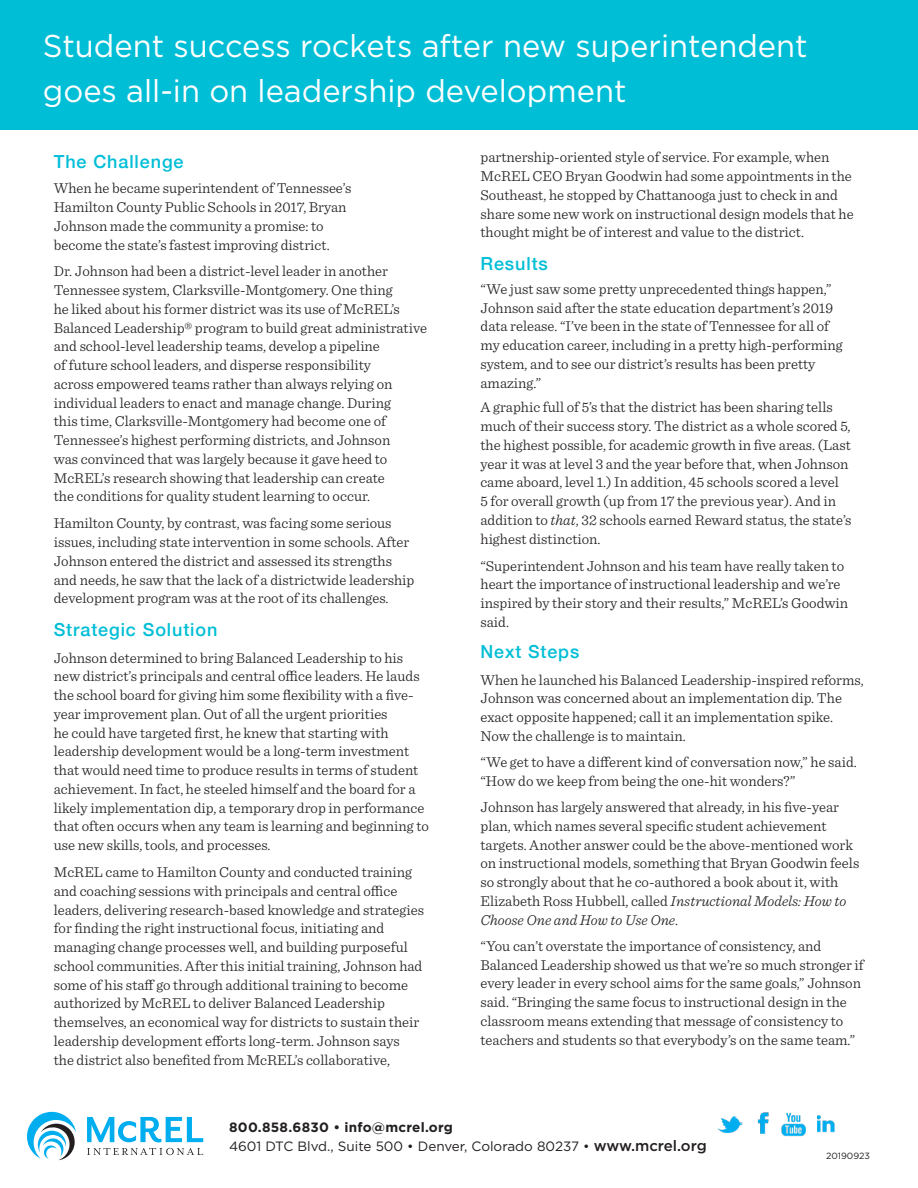
<style>
.page{position:relative;width:918px;height:1188px;background:#fff}
.page>*{position:absolute;margin:0;border:0;box-sizing:border-box;transform-origin:0 0}
.t1{font:31.5px/45px "Gotham";color:#fff}
.t2{font:500 18px "Helvetica Neue";letter-spacing:.05em;color:#00bed6}
.t3{font:300 15px/18.8px "Sentinel";color:#231f20}
.t4{font:13.5px/19.5px "Gotham";color:#231f20}
.t5{font:9px "Gotham";color:#231f20}
.s1{font-style:italic}
.s2{font-weight:700}
.s3{font-weight:500;font-size:15px}
</style>
<div class="page">
<div style="left:0;top:0;width:918px;height:130px;background:#00bed6"></div>
<svg style="left:27px;top:1112px;width:49px;height:48px"></svg>
<svg style="left:87px;top:1117px;width:116px;height:25px"></svg>
<svg style="left:87px;top:1148px;width:116px;height:7px"></svg>
<img style="left:782px;top:1112px;width:24px;height:25px">
<img style="left:718px;top:1116px;width:24px;height:17px">
<img style="left:817px;top:1115px;width:18px;height:18px">
<img style="left:757px;top:1112px;width:11px;height:22px">
<h1 class="t1" style="left:43px;top:22px;width:766px">Student success rockets after new superintendent goes all-in on leadership development</h1>
<p class="t2" style="left:54px;top:147px;width:131px">The Challenge</p>
<p class="t3" style="left:54px;top:178px;width:299px">When he became superintendent of Tennessee’s Hamilton County Public Schools in 2017, Bryan Johnson made the community a promise: to become the state’s fastest improving district.</p>
<p class="t3" style="left:54px;top:261px;width:375px">Dr. Johnson had been a district-level leader in another Tennessee system, Clarksville-Montgomery. One thing<br>he liked about his former district was its use of McREL’s Balanced Leadership® program to build great administrative and school-level leadership teams, develop a pipeline<br>of future school leaders, and disperse responsibility<br>across empowered teams rather than always relying on individual leaders to enact and manage change. During<br>this time, Clarksville-Montgomery had become one of Tennessee’s highest performing districts, and Johnson<br>was convinced that was largely because it gave heed to McREL’s research showing that leadership can create<br>the conditions for quality student learning to occur.</p>
<p class="t3" style="left:54px;top:513px;width:362px">Hamilton County, by contrast, was facing some serious issues, including state intervention in some schools. After Johnson entered the district and assessed its strengths and needs, he saw that the lack of a districtwide leadership development program was at the root of its challenges.</p>
<p class="t2" style="left:54px;top:615px;width:165px">Strategic Solution</p>
<p class="t3" style="left:54px;top:647px;width:377px">Johnson determined to bring Balanced Leadership to his new district’s principals and central office leaders. He lauds the school board for giving him some flexibility with a five&shy;year improvement plan. Out of all the urgent priorities<br>he could have targeted first, he knew that starting with leadership development would be a long-term investment that would need time to produce results in terms of student achievement. In fact, he steeled himself and the board for a likely implementation dip, a temporary drop in performance that often occurs when any team is learning and beginning to use new skills, tools, and processes.</p>
<p class="t3" style="left:54px;top:862px;width:372px">McREL came to Hamilton County and conducted training and coaching sessions with principals and central office leaders, delivering research-based knowledge and strategies for finding the right instructional focus, initiating and managing change processes well, and building purposeful school communities. After this initial training, Johnson had some of his staff go through additional training to become authorized by McREL to deliver Balanced Leadership themselves, an economical way for districts to sustain their leadership development efforts long-term. Johnson says<br>the district also benefited from McREL’s collaborative,</p>
<p class="t3" style="left:481px;top:147px;width:375px">partnership-oriented style of service. For example, when McREL CEO Bryan Goodwin had some appointments in the Southeast, he stopped by Chattanooga just to check in and share some new work on instructional design models that he thought might be of interest and value to the district.</p>
<p class="t2" style="left:481px;top:249px;width:69px">Results</p>
<p class="t3" style="left:481px;top:279px;width:364px">“We just saw some pretty unprecedented things happen,” Johnson said after the state education department’s 2019 data release. “I’ve been in the state of Tennessee for all of my education career, including in a pretty high-performing system, and to see our district’s results has been pretty amazing.”</p>
<p class="t3" style="left:481px;top:397px;width:372px">A graphic full of 5’s that the district has been sharing tells much of their success story. The district as a whole scored 5, the highest possible, for academic growth in five areas. (Last year it was at level 3 and the year before that, when Johnson came aboard, level 1.) In addition, 45 schools scored a level<br>5 for overall growth (up from 17 the previous year). And in addition to <span class="s1">that</span>, 32 schools earned Reward status, the state’s highest distinction.</p>
<p class="t3" style="left:481px;top:555px;width:369px">“Superintendent Johnson and his team have really taken to heart the importance of instructional leadership and we’re inspired by their story and their results,” McREL’s Goodwin said.</p>
<p class="t2" style="left:481px;top:638px;width:100px">Next Steps</p>
<p class="t3" style="left:481px;top:669px;width:385px">When he launched his Balanced Leadership-inspired reforms, Johnson was concerned about an implementation dip. The exact opposite happened; call it an implementation spike.<br>Now the challenge is to maintain.</p>
<p class="t3" style="left:481px;top:752px;width:378px">“We get to have a different kind of conversation now,” he said. “How do we keep from being the one-hit wonders?”</p>
<p class="t3" style="left:481px;top:797px;width:380px">Johnson has largely answered that already, in his five-year plan, which names several specific student achievement targets. Another answer could be the above-mentioned work on instructional models, something that Bryan Goodwin feels so strongly about that he co-authored a book about it, with Elizabeth Ross Hubbell, called <span class="s1">Instructional Models: How to Choose One and How to Use One</span>.</p>
<p class="t3" style="left:481px;top:936px;width:385px">“You can’t overstate the importance of consistency, and Balanced Leadership showed us that we’re so much stronger if every leader in every school aims for the same goals,” Johnson said. “Bringing the same focus to instructional design in the classroom means extending that message of consistency to teachers and students so that everybody’s on the same team.”</p>
<p class="t4" style="left:229px;top:1117px;width:479px"><span class="s2">800.858.6830 • info@mcrel.org<br></span>4601 DTC Blvd., Suite 500 • Denver, Colorado 80237 • <span class="s3">www.mcrel.org</span></p>
<p class="t5" style="left:826px;top:1151px;width:45px">20190923</p>
</div>
